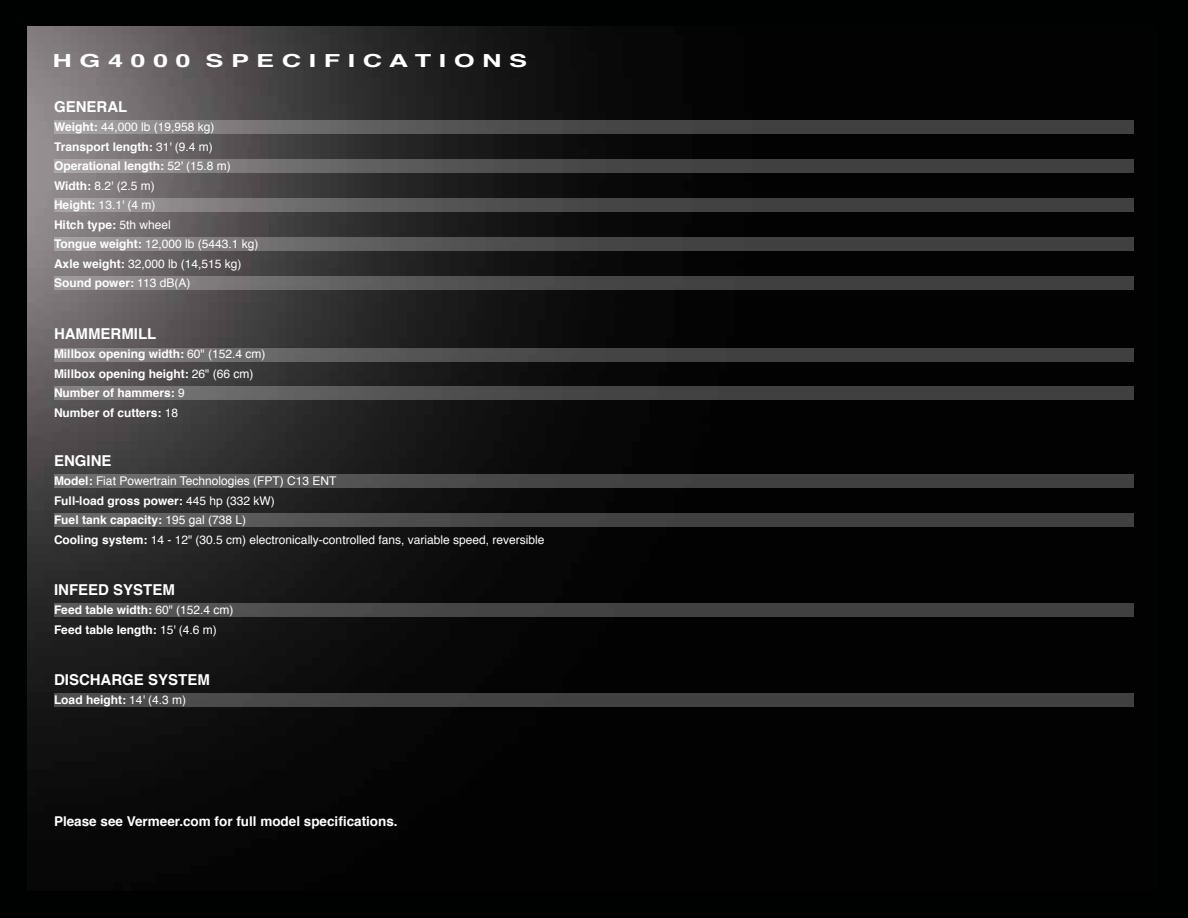
<style>
.page{position:relative;width:1188px;height:918px;background:#000101}
.page>*{position:absolute;margin:0;border:0;box-sizing:border-box;transform-origin:0 0}
.t1{font:700 18px "Helvetica";color:#fff;scale:1.5 1}
.t2{font:700 15px "Helvetica";color:#fff}
.t3{font:700 13.5px "Helvetica";color:#fff}
.t4{font:12px/19.5px "Helvetica";color:#fff}
.t5{font:700 12px/19.5px "Helvetica";color:#fff}
.s1{font-weight:700}
.s2{font-weight:400}
</style>
<div class="page">
<img style="left:27px;top:27px;width:1107px;height:786px">
<svg style="left:54px;top:120px;width:1080px;height:14px;fill:#474747"></svg>
<svg style="left:54px;top:159px;width:1080px;height:14px;fill:#474747"></svg>
<svg style="left:54px;top:198px;width:1080px;height:14px;fill:#474747"></svg>
<svg style="left:54px;top:237px;width:1080px;height:14px;fill:#474747"></svg>
<svg style="left:54px;top:276px;width:1080px;height:14px;fill:#454545"></svg>
<svg style="left:54px;top:348px;width:1080px;height:14px;fill:#454545"></svg>
<svg style="left:54px;top:387px;width:1080px;height:13px;fill:#454545"></svg>
<svg style="left:54px;top:474px;width:1080px;height:14px;fill:#444"></svg>
<svg style="left:54px;top:513px;width:1080px;height:14px;fill:#444"></svg>
<svg style="left:54px;top:603px;width:1080px;height:14px;fill:#424242"></svg>
<svg style="left:54px;top:693px;width:1080px;height:14px;fill:#404040"></svg>
<h1 class="t1" style="left:53px;top:46px;width:318px">H G 4 0 0 0 S P E C I F I C A T I O N S</h1>
<p class="t2" style="left:54px;top:94px;width:75px">GENERAL</p>
<p class="t4" style="left:54px;top:118px;width:206px"><span class="s1">Weight:</span> 44,000 lb (19,958 kg)<br><span class="s1">Transport length:</span> 31' (9.4 m)<br><span class="s1">Operational length:</span> 52' (15.8 m)<br><span class="s1">Width:</span> 8.2' (2.5 m)<br><span class="s1">Height:</span> 13.1' (4 m)<br><span class="s1">Hitch type:</span> 5th wheel<br><span class="s1">Tongue weight:</span> 12,000 lb (5443.1 kg)<br><span class="s1">Axle weight:</span> 32,000 lb (14,515 kg)<br><span class="s1">Sound power:</span> 113 dB(A)</p>
<p class="t2" style="left:54px;top:321px;width:104px">HAMMERMILL</p>
<p class="t5" style="left:54px;top:345px;width:213px">Millbox opening width: <span class="s2">60" (152.4 cm)<br></span>Millbox opening height: <span class="s2">26" (66 cm)<br></span>Number of hammers: <span class="s2">9<br></span>Number of cutters: <span class="s2">18</span></p>
<p class="t2" style="left:54px;top:448px;width:59px">ENGINE</p>
<p class="t4" style="left:54px;top:472px;width:492px"><span class="s1">Model:</span> Fiat Powertrain Technologies (FPT) C13 ENT<br><span class="s1">Full-load gross power:</span> 445 hp (332 kW)<br><span class="s1">Fuel tank capacity:</span> 195 gal (738 L)<br><span class="s1">Cooling system:</span> 14 - 12" (30.5 cm) electronically-controlled fans, variable speed, reversible</p>
<p class="t2" style="left:54px;top:577px;width:122px">INFEED SYSTEM</p>
<p class="t5" style="left:54px;top:600px;width:181px">Feed table width: <span class="s2">60" (152.4 cm)<br></span>Feed table length: <span class="s2">15' (4.6 m)</span></p>
<p class="t2" style="left:54px;top:667px;width:157px">DISCHARGE SYSTEM</p>
<p class="t5" style="left:54px;top:690px;width:134px">Load height: <span class="s2">14' (4.3 m)</span></p>
<p class="t3" style="left:54px;top:810px;width:345px">Please see Vermeer.com for full model specifications.</p>
</div>
